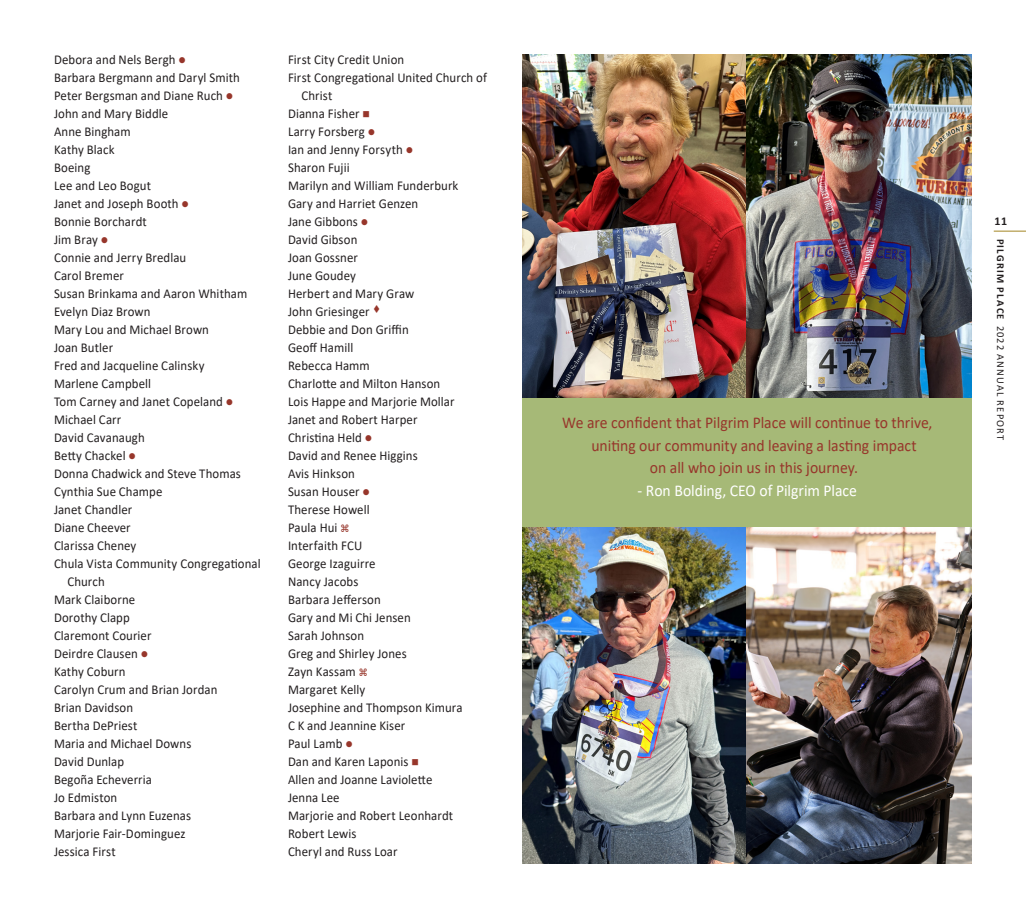
<style>
.page{position:relative;width:1026px;height:918px;background:#fff}
.page>*{position:absolute;margin:0;border:0;box-sizing:border-box;transform-origin:0 0}
.names{font:16.5px "Calibri";letter-spacing:-.005em;color:#97362b;scale:.95 1}
.names-2{font:16.5px "Calibri";letter-spacing:-.005em;color:#fff;scale:.95 1}
.Donor_Names{font:13.5px/18px "Calibri";letter-spacing:.005em;color:#231f20;scale:.95 1}
.t1{font:700 12px "Calibri";color:#231f20}
.t2{font:10.5px "Calibri";letter-spacing:.11em;color:#231f20}
.s1{color:#97362b}
.s2{font-weight:700}
</style>
<div class="page">
<img style="left:522px;top:54px;width:449px;height:345px">
<img style="left:522px;top:527px;width:224px;height:337px">
<img style="left:746px;top:527px;width:225px;height:337px">
<div style="left:522px;top:399px;width:449px;height:128px;background:#a6b977"></div>
<hr style="left:994px;top:231px;width:32px;height:1px;background:#a38623">
<p class="Donor_Names" style="left:54px;top:50px;width:140px">Debora and Nels Bergh <span class="s1">●</span></p>
<p class="Donor_Names" style="left:54px;top:68px;width:197px">Barbara Bergmann and Daryl Smith</p>
<p class="Donor_Names" style="left:54px;top:86px;width:190px">Peter Bergsman and Diane Ruch <span class="s1">●</span></p>
<p class="Donor_Names" style="left:54px;top:104px;width:122px">John and Mary Biddle</p>
<p class="Donor_Names" style="left:54px;top:122px;width:82px">Anne Bingham</p>
<p class="Donor_Names" style="left:54px;top:140px;width:65px">Kathy Black</p>
<p class="Donor_Names" style="left:54px;top:158px;width:40px">Boeing</p>
<p class="Donor_Names" style="left:54px;top:176px;width:104px">Lee and Leo Bogut</p>
<p class="Donor_Names" style="left:54px;top:194px;width:144px">Janet and Joseph Booth <span class="s1">●</span></p>
<p class="Donor_Names" style="left:54px;top:212px;width:99px">Bonnie Borchardt</p>
<p class="Donor_Names" style="left:54px;top:230px;width:59px">Jim Bray <span class="s1">●</span></p>
<p class="Donor_Names" style="left:54px;top:248px;width:141px">Connie and Jerry Bredlau</p>
<p class="Donor_Names" style="left:54px;top:266px;width:75px">Carol Bremer</p>
<p class="Donor_Names" style="left:54px;top:284px;width:205px">Susan Brinkama and Aaron Whitham</p>
<p class="Donor_Names" style="left:54px;top:302px;width:103px">Evelyn Diaz Brown</p>
<p class="Donor_Names" style="left:54px;top:320px;width:165px">Mary Lou and Michael Brown</p>
<p class="Donor_Names" style="left:54px;top:338px;width:64px">Joan Butler</p>
<p class="Donor_Names" style="left:54px;top:356px;width:160px">Fred and Jacqueline Calinsky</p>
<p class="Donor_Names" style="left:54px;top:374px;width:104px">Marlene Campbell</p>
<p class="Donor_Names" style="left:54px;top:392px;width:190px">Tom Carney and Janet Copeland <span class="s1">●</span></p>
<p class="Donor_Names" style="left:54px;top:410px;width:72px">Michael Carr</p>
<p class="Donor_Names" style="left:54px;top:428px;width:97px">David Cavanaugh</p>
<p class="Donor_Names" style="left:54px;top:446px;width:88px">Betty Chackel <span class="s1">●</span></p>
<p class="Donor_Names" style="left:54px;top:464px;width:198px">Donna Chadwick and Steve Thomas</p>
<p class="Donor_Names" style="left:54px;top:482px;width:116px">Cynthia Sue Champe</p>
<p class="Donor_Names" style="left:54px;top:500px;width:84px">Janet Chandler</p>
<p class="Donor_Names" style="left:54px;top:518px;width:82px">Diane Cheever</p>
<p class="Donor_Names" style="left:54px;top:536px;width:88px">Clarissa Cheney</p>
<p class="Donor_Names" style="left:68px;top:554px;width:205px;text-indent:-14px">Chula Vista Community Congregational<br>Church</p>
<p class="Donor_Names" style="left:54px;top:590px;width:87px">Mark Claiborne</p>
<p class="Donor_Names" style="left:54px;top:608px;width:81px">Dorothy Clapp</p>
<p class="Donor_Names" style="left:54px;top:626px;width:104px">Claremont Courier</p>
<p class="Donor_Names" style="left:54px;top:644px;width:101px">Deirdre Clausen <span class="s1">●</span></p>
<p class="Donor_Names" style="left:54px;top:662px;width:77px">Kathy Coburn</p>
<p class="Donor_Names" style="left:54px;top:680px;width:174px">Carolyn Crum and Brian Jordan</p>
<p class="Donor_Names" style="left:54px;top:698px;width:85px">Brian Davidson</p>
<p class="Donor_Names" style="left:54px;top:716px;width:89px">Bertha DePriest</p>
<p class="Donor_Names" style="left:54px;top:734px;width:146px">Maria and Michael Downs</p>
<p class="Donor_Names" style="left:54px;top:752px;width:75px">David Dunlap</p>
<p class="Donor_Names" style="left:54px;top:770px;width:105px">Begoña Echeverria</p>
<p class="Donor_Names" style="left:54px;top:788px;width:68px">Jo Edmiston</p>
<p class="Donor_Names" style="left:54px;top:806px;width:146px">Barbara and Lynn Euzenas</p>
<p class="Donor_Names" style="left:54px;top:824px;width:140px">Marjorie Fair-Dominguez</p>
<p class="Donor_Names" style="left:54px;top:842px;width:67px">Jessica First</p>
<p class="Donor_Names" style="left:288px;top:50px;width:124px">First City Credit Union</p>
<p class="Donor_Names" style="left:302px;top:68px;width:197px;text-indent:-14px">First Congregational United Church of<br>Christ</p>
<p class="Donor_Names" style="left:288px;top:104px;width:88px">Dianna Fisher <span class="s1">■</span></p>
<p class="Donor_Names" style="left:288px;top:122px;width:93px">Larry Forsberg <span class="s1">●</span></p>
<p class="Donor_Names" style="left:288px;top:140px;width:133px">Ian and Jenny Forsyth <span class="s1">●</span></p>
<p class="Donor_Names" style="left:288px;top:158px;width:66px">Sharon Fujii</p>
<p class="Donor_Names" style="left:288px;top:176px;width:181px">Marilyn and William Funderburk</p>
<p class="Donor_Names" style="left:288px;top:194px;width:139px">Gary and Harriet Genzen</p>
<p class="Donor_Names" style="left:288px;top:212px;width:86px">Jane Gibbons <span class="s1">●</span></p>
<p class="Donor_Names" style="left:288px;top:230px;width:75px">David Gibson</p>
<p class="Donor_Names" style="left:288px;top:248px;width:75px">Joan Gossner</p>
<p class="Donor_Names" style="left:288px;top:266px;width:73px">June Goudey</p>
<p class="Donor_Names" style="left:288px;top:284px;width:134px">Herbert and Mary Graw</p>
<p class="Donor_Names" style="left:288px;top:302px;width:99px">John Griesinger <span class="s1">▲</span></p>
<p class="Donor_Names" style="left:288px;top:320px;width:129px">Debbie and Don Griffin</p>
<p class="Donor_Names" style="left:288px;top:338px;width:70px">Geoff Hamill</p>
<p class="Donor_Names" style="left:288px;top:356px;width:88px">Rebecca Hamm</p>
<p class="Donor_Names" style="left:288px;top:374px;width:162px">Charlotte and Milton Hanson</p>
<p class="Donor_Names" style="left:288px;top:392px;width:177px">Lois Happe and Marjorie Mollar</p>
<p class="Donor_Names" style="left:288px;top:410px;width:138px">Janet and Robert Harper</p>
<p class="Donor_Names" style="left:288px;top:428px;width:90px">Christina Held <span class="s1">●</span></p>
<p class="Donor_Names" style="left:288px;top:446px;width:138px">David and Renee Higgins</p>
<p class="Donor_Names" style="left:288px;top:464px;width:72px">Avis Hinkson</p>
<p class="Donor_Names" style="left:288px;top:482px;width:88px">Susan Houser <span class="s1">●</span></p>
<p class="Donor_Names" style="left:288px;top:500px;width:87px">Therese Howell</p>
<p class="Donor_Names" style="left:288px;top:518px;width:54px">Paula Hui</p>
<p class="Donor_Names" style="left:288px;top:536px;width:80px">Interfaith FCU</p>
<p class="Donor_Names" style="left:288px;top:554px;width:94px">George Izaguirre</p>
<p class="Donor_Names" style="left:288px;top:572px;width:76px">Nancy Jacobs</p>
<p class="Donor_Names" style="left:288px;top:590px;width:99px">Barbara Jefferson</p>
<p class="Donor_Names" style="left:288px;top:608px;width:131px">Gary and Mi Chi Jensen</p>
<p class="Donor_Names" style="left:288px;top:626px;width:82px">Sarah Johnson</p>
<p class="Donor_Names" style="left:288px;top:644px;width:127px">Greg and Shirley Jones</p>
<p class="Donor_Names" style="left:288px;top:662px;width:73px">Zayn Kassam</p>
<p class="Donor_Names" style="left:288px;top:680px;width:83px">Margaret Kelly</p>
<p class="Donor_Names" style="left:288px;top:698px;width:185px">Josephine and Thompson Kimura</p>
<p class="Donor_Names" style="left:288px;top:716px;width:125px">C K and Jeannine Kiser</p>
<p class="Donor_Names" style="left:288px;top:734px;width:70px">Paul Lamb <span class="s1">●</span></p>
<p class="Donor_Names" style="left:288px;top:752px;width:139px">Dan and Karen Laponis <span class="s1">■</span></p>
<p class="Donor_Names" style="left:288px;top:770px;width:154px">Allen and Joanne Laviolette</p>
<p class="Donor_Names" style="left:288px;top:788px;width:56px">Jenna Lee</p>
<p class="Donor_Names" style="left:288px;top:806px;width:175px">Marjorie and Robert Leonhardt</p>
<p class="Donor_Names" style="left:288px;top:824px;width:74px">Robert Lewis</p>
<p class="Donor_Names" style="left:288px;top:842px;width:117px">Cheryl and Russ Loar</p>
<p class="names" style="left:562px;top:411px;width:391px">We are confident that Pilgrim Place will continue to thrive,</p>
<p class="names" style="left:591px;top:434px;width:344px">uniting our community and leaving a lasting impact</p>
<p class="names" style="left:650px;top:456px;width:221px">on all who join us in this journey.</p>
<p class="names-2" style="left:638px;top:479px;width:233px">- Ron Bolding, CEO of Pilgrim Place</p>
<p class="t1" style="left:994px;top:213px;width:14px">11</p>
<p class="t2" style="left:1008px;top:239px;width:203px;rotate:90deg"><span class="s2">PILGRIM PLACE</span> 2022 ANNUAL REPORT</p>
</div>
